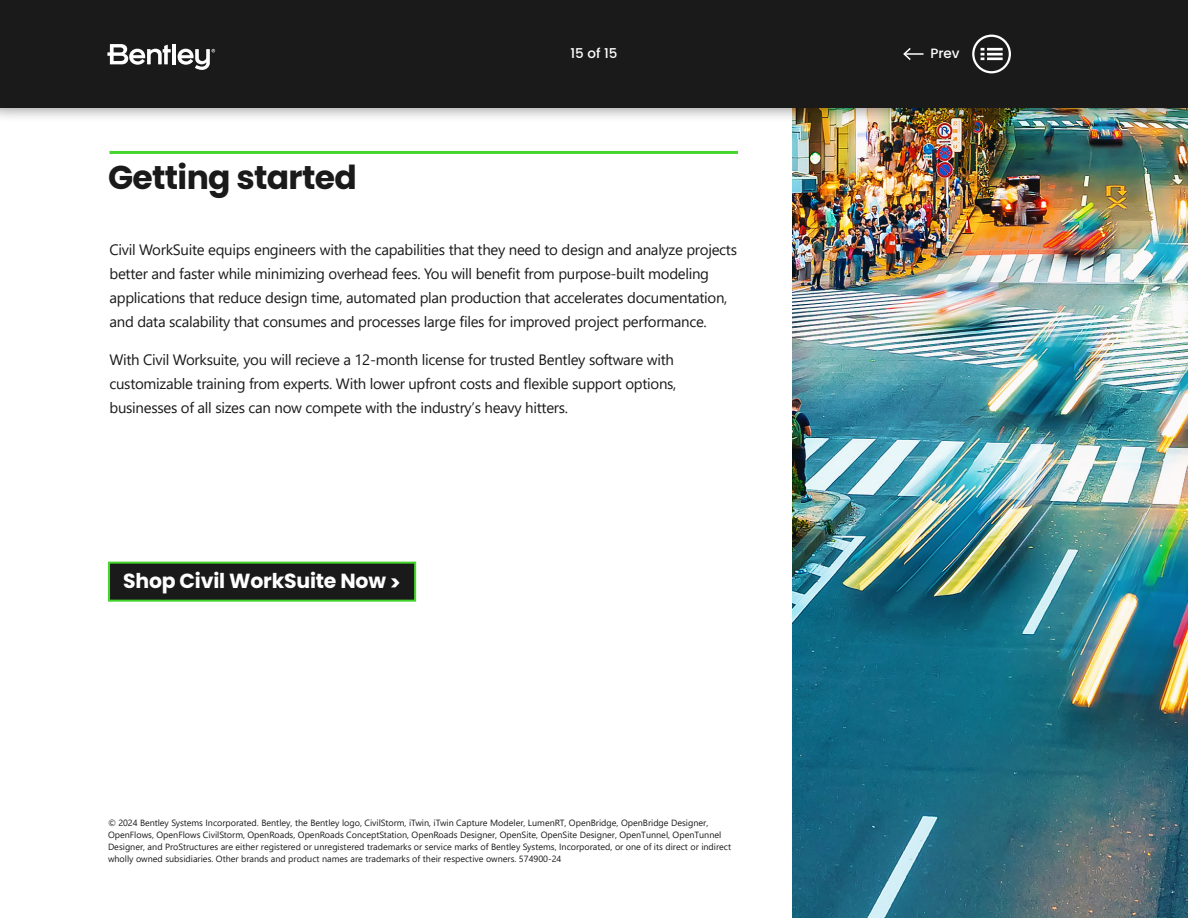
<style>
.page{position:relative;width:1188px;height:918px;background:#fff}
.page>*{position:absolute;margin:0;border:0;box-sizing:border-box;transform-origin:0 0}
.t1{font:700 33px "Poppins";letter-spacing:-.02em;color:#1a1a1a}
.t2{font:700 20.4px "Poppins";letter-spacing:-.01em;color:#fff}
.t3{font:15px/24px "Segoe UI";letter-spacing:-.02em;color:#1a1a1a}
.t4{font:500 13.5px "Poppins";color:#fff}
.t5{font:9px/12px "Segoe UI";color:#1a1a1a}
</style>
<div class="page">
<img style="left:792px;top:123px;width:396px;height:795px">
<div style="left:0;top:0;width:1188px;height:123px;background:#000;opacity:.75"></div>
<div style="left:0;top:0;width:1188px;height:108px;background:#1a1a1a"></div>
<svg style="left:107px;top:44px;width:64px;height:21px"></svg>
<hr style="left:172px;top:44px;width:4px;height:20px;background:#fff">
<svg style="left:178px;top:49px;width:37px;height:21px"></svg>
<hr style="left:904px;top:53px;width:20px;height:2px;background:#fff">
<svg style="left:903px;top:48px;width:9px;height:12px"></svg>
<svg style="left:972px;top:35px;width:39px;height:38px"></svg>
<hr style="left:110px;top:151px;width:628px;height:3px;background:#44d62c">
<svg style="left:108px;top:561px;width:309px;height:41px;fill:#1a1a1a"></svg>
<h1 class="t1" style="left:108px;top:158px;width:250px">Getting started</h1>
<p class="t4" style="left:571px;top:46px;width:48px">15 of 15</p>
<p class="t4" style="left:930px;top:46px;width:31px">Prev</p>
<p class="t3" style="left:110px;top:236px;width:629px">Civil WorkSuite equips engineers with the capabilities that they need to design and analyze projects better and faster while minimizing overhead fees. You will benefit from purpose-built modeling applications that reduce design time, automated plan production that accelerates documentation, and data scalability that consumes and processes large files for improved project performance.</p>
<p class="t3" style="left:110px;top:346px;width:569px">With Civil Worksuite, you will recieve a 12-month license for trusted Bentley software with customizable training from experts. With lower upfront costs and flexible support options, businesses of all sizes can now compete with the industry’s heavy hitters.</p>
<h2 class="t2" style="left:123px;top:569px;width:279px">Shop Civil WorkSuite Now &gt;</h2>
<p class="t5" style="left:108px;top:816px;width:625px">© 2024 Bentley Systems Incorporated. Bentley, the Bentley logo, CivilStorm, iTwin, iTwin Capture Modeler, LumenRT, OpenBridge, OpenBridge Designer, OpenFlows, OpenFlows CivilStorm, OpenRoads, OpenRoads ConceptStation, OpenRoads Designer, OpenSite, OpenSite Designer, OpenTunnel, OpenTunnel Designer, and ProStructures are either registered or unregistered trademarks or service marks of Bentley Systems, Incorporated, or one of its direct or indirect wholly owned subsidiaries. Other brands and product names are trademarks of their respective owners. 574900-24</p>
</div>
